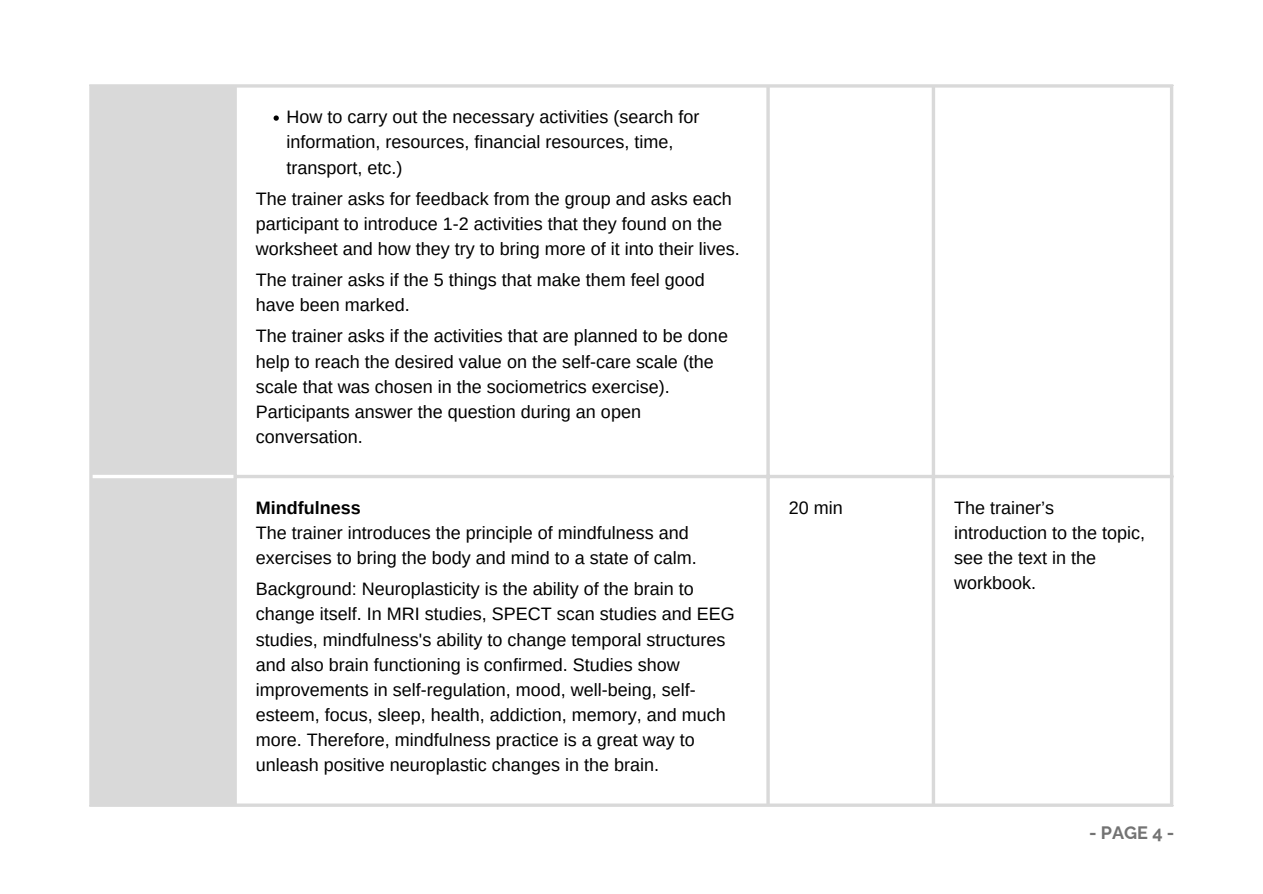
<style>
.page{position:relative;width:1263px;height:894px;background:#fff}
.page>*{position:absolute;margin:0;border:0;box-sizing:border-box;transform-origin:0 0}
.t1{font:18px/25px "Arimo";color:#000}
.t2{font:700 18px "Arimo";color:#000}
.t3{font:700 18px "Raleway";color:#737373}
</style>
<div class="page">
<div style="left:93px;top:88px;width:140px;height:715px;background:#d9d9d9"></div>
<svg style="left:274px;top:115px;width:5px;height:6px"></svg>
<hr style="left:89px;top:88px;width:4px;height:715px;background:#d9d9d9">
<hr style="left:233px;top:88px;width:4px;height:715px;background:#d9d9d9">
<svg style="left:766px;top:88px;width:4px;height:715px;background:#dedede"></svg>
<hr style="left:932px;top:88px;width:3px;height:715px;background:#d9d9d9">
<hr style="left:1170px;top:88px;width:3px;height:715px;background:#d9d9d9">
<svg style="left:89px;top:84px;width:1084px;height:4px;background:#dedede"></svg>
<svg style="left:233px;top:474px;width:937px;height:4px;fill:#d9d9d9"></svg>
<hr style="left:89px;top:803px;width:1084px;height:3px;background:#d9d9d9">
<svg style="left:93px;top:474px;width:140px;height:4px"></svg>
<p class="t1" style="left:287px;top:104px;width:414px">How to carry out the necessary activities (search for information, resources, financial resources, time, transport, etc.)</p>
<p class="t1" style="left:256px;top:186px;width:485px">The trainer asks for feedback from the group and asks each participant to introduce 1-2 activities that they found on the worksheet and how they try to bring more of it into their lives.</p>
<p class="t1" style="left:256px;top:267px;width:450px">The trainer asks if the 5 things that make them feel good have been marked.</p>
<p class="t1" style="left:256px;top:323px;width:473px">The trainer asks if the activities that are planned to be done help to reach the desired value on the self-care scale (the scale that was chosen in the sociometrics exercise).</p>
<p class="t1" style="left:256px;top:399px;width:387px">Participants answer the question during an open conversation.</p>
<p class="t2" style="left:256px;top:497px;width:106px">Mindfulness</p>
<p class="t1" style="left:256px;top:520px;width:442px">The trainer introduces the principle of mindfulness and exercises to bring the body and mind to a state of calm.</p>
<p class="t1" style="left:256px;top:576px;width:480px">Background: Neuroplasticity is the ability of the brain to change itself. In MRI studies, SPECT scan studies and EEG studies, mindfulness's ability to change temporal structures and also brain functioning is confirmed. Studies show improvements in self-regulation, mood, well-being, self&shy;esteem, focus, sleep, health, addiction, memory, and much more. Therefore, mindfulness practice is a great way to unleash positive neuroplastic changes in the brain.</p>
<p class="t1" style="left:789px;top:495px;width:55px">20 min</p>
<p class="t1" style="left:954px;top:495px;width:192px">The trainer’s introduction to the topic, see the text in the workbook.</p>
<p class="t3" style="left:1089px;top:822px;width:87px">- PAGE 4 -</p>
</div>
